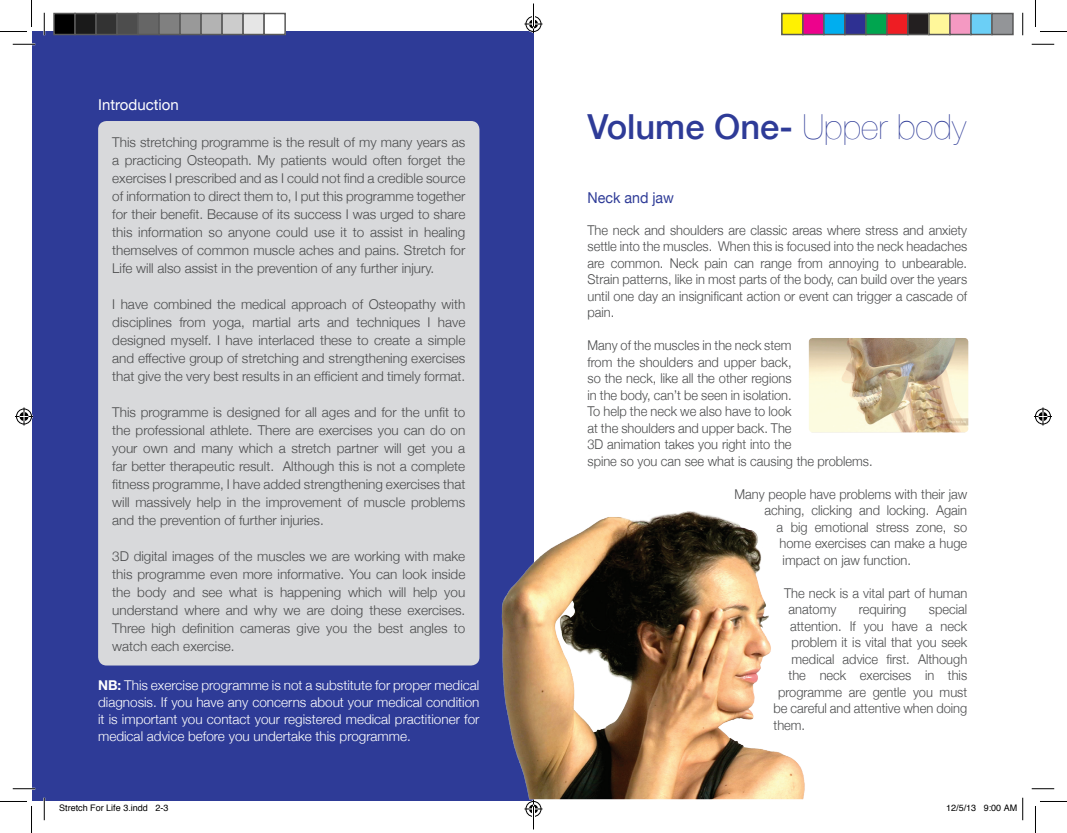
<style>
.page{position:relative;width:1067px;height:833px;background:#fff}
.page>*{position:absolute;margin:0;border:0;box-sizing:border-box;transform-origin:0 0}
.t1{font:500 34.5px "Helvetica Neue";color:#2e3b97}
.t2{font:15px "Helvetica Neue";color:#fff}
.t3{font:15px "Helvetica Neue";color:#2e3b97;scale:.95 1}
.t4{font:300 13.5px/18px "Helvetica Neue";color:#4b4c4d;text-align:justify}
.t5{font:300 13.5px/16.5px "Helvetica Neue";color:#4b4c4d;scale:.95 1}
.t6{font:300 13.5px/17.2px "Helvetica Neue";color:#fff;text-align:justify}
.t7{font:9px "Helvetica";color:#000}
.s1{font-weight:700}
.s2{font-weight:200}
</style>
<div class="page">
<div style="left:32px;top:32px;width:501px;height:769px;background:#2e3b97"></div>
<div style="left:98px;top:121px;width:381px;height:544px;background:#d8d9db;border-radius:9px"></div>
<img style="left:457px;top:510px;width:348px;height:290px">
<img style="left:808px;top:338px;width:160px;height:94px">
<hr style="left:13px;top:43px;width:22px;height:2px;background:#fff">
<hr style="left:13px;top:787px;width:22px;height:2px;background:#fff">
<hr style="left:43px;top:13px;width:2px;height:22px;background:#fff">
<hr style="left:43px;top:797px;width:2px;height:23px;background:#fff">
<svg style="left:13px;top:44px;width:22px;height:1px"></svg>
<svg style="left:1031px;top:44px;width:23px;height:1px"></svg>
<svg style="left:13px;top:788px;width:22px;height:1px"></svg>
<svg style="left:1031px;top:788px;width:23px;height:1px"></svg>
<svg style="left:44px;top:13px;width:1px;height:22px"></svg>
<svg style="left:44px;top:797px;width:1px;height:23px"></svg>
<svg style="left:1022px;top:13px;width:1px;height:22px"></svg>
<svg style="left:0;top:0;width:32px;height:32px"></svg>
<svg style="left:0;top:801px;width:32px;height:32px"></svg>
<svg style="left:1035px;top:0;width:31px;height:32px"></svg>
<svg style="left:1035px;top:801px;width:31px;height:32px"></svg>
<svg style="left:15px;top:407px;width:18px;height:18px"></svg>
<svg style="left:1034px;top:407px;width:17px;height:18px"></svg>
<div style="left:54px;top:14px;width:21px;height:21px;background:#000"></div>
<div style="left:53px;top:13px;width:23px;height:22px;border:2px solid #595959"></div>
<div style="left:75px;top:14px;width:21px;height:21px;background:#1a1a1a"></div>
<div style="left:74px;top:13px;width:23px;height:22px;border:2px solid #595959"></div>
<div style="left:96px;top:14px;width:21px;height:21px;background:#333"></div>
<div style="left:95px;top:13px;width:23px;height:22px;border:2px solid #595959"></div>
<div style="left:117px;top:14px;width:21px;height:21px;background:#4d4d4d"></div>
<div style="left:116px;top:13px;width:23px;height:22px;border:2px solid #595959"></div>
<div style="left:138px;top:14px;width:21px;height:21px;background:#666"></div>
<div style="left:137px;top:13px;width:23px;height:22px;border:2px solid #595959"></div>
<div style="left:159px;top:14px;width:21px;height:21px;background:#808080"></div>
<div style="left:158px;top:13px;width:23px;height:22px;border:2px solid #595959"></div>
<div style="left:180px;top:14px;width:21px;height:21px;background:#999"></div>
<div style="left:179px;top:13px;width:23px;height:22px;border:2px solid #595959"></div>
<div style="left:201px;top:14px;width:21px;height:21px;background:#b3b3b3"></div>
<div style="left:200px;top:13px;width:23px;height:22px;border:2px solid #595959"></div>
<div style="left:222px;top:14px;width:21px;height:21px;background:#ccc"></div>
<div style="left:221px;top:13px;width:23px;height:22px;border:2px solid #595959"></div>
<div style="left:243px;top:14px;width:21px;height:21px;background:#e6e6e6"></div>
<div style="left:242px;top:13px;width:23px;height:22px;border:2px solid #595959"></div>
<div style="left:263px;top:13px;width:23px;height:22px;border:2px solid #595959"></div>
<div style="left:781px;top:14px;width:21px;height:21px;background:#fff101"></div>
<div style="left:781px;top:13px;width:22px;height:22px;border:2px solid #595959"></div>
<div style="left:802px;top:14px;width:21px;height:21px;background:#ed028c"></div>
<div style="left:802px;top:13px;width:22px;height:22px;border:2px solid #595959"></div>
<div style="left:823px;top:14px;width:21px;height:21px;background:#00aeef"></div>
<div style="left:823px;top:13px;width:22px;height:22px;border:2px solid #595959"></div>
<div style="left:844px;top:14px;width:21px;height:21px;background:#2e3092"></div>
<div style="left:844px;top:13px;width:22px;height:22px;border:2px solid #595959"></div>
<div style="left:865px;top:14px;width:21px;height:21px;background:#00a54f"></div>
<div style="left:865px;top:13px;width:22px;height:22px;border:2px solid #595959"></div>
<div style="left:886px;top:14px;width:21px;height:21px;background:#ee1d23"></div>
<div style="left:886px;top:13px;width:22px;height:22px;border:2px solid #595959"></div>
<div style="left:907px;top:14px;width:21px;height:21px;background:#231f20"></div>
<div style="left:907px;top:13px;width:22px;height:22px;border:2px solid #595959"></div>
<div style="left:928px;top:14px;width:21px;height:21px;background:#fff79a"></div>
<div style="left:928px;top:13px;width:22px;height:22px;border:2px solid #595959"></div>
<div style="left:949px;top:14px;width:21px;height:21px;background:#f499c2"></div>
<div style="left:949px;top:13px;width:22px;height:22px;border:2px solid #595959"></div>
<div style="left:970px;top:14px;width:21px;height:21px;background:#6bcff6"></div>
<div style="left:970px;top:13px;width:22px;height:22px;border:2px solid #595959"></div>
<div style="left:991px;top:14px;width:21px;height:21px;background:#939598"></div>
<div style="left:991px;top:13px;width:22px;height:22px;border:2px solid #595959"></div>
<svg style="left:1022px;top:797px;width:1px;height:23px"></svg>
<svg style="left:524px;top:4px;width:18px;height:29px"></svg>
<svg style="left:524px;top:800px;width:18px;height:29px"></svg>
<p class="t2" style="left:98px;top:93px;width:82px">Introduction</p>
<p class="t4" style="left:112px;top:132px;width:354px">This stretching programme is the result of my many years as a practicing Osteopath. My patients would often forget the exercises I prescribed and as I could not find a credible source of information to direct them to, I put this programme together for their benefit. Because of its success I was urged to share this information so anyone could use it to assist in healing themselves of common muscle aches and pains. Stretch for Life will also assist in the prevention of any further injury.</p>
<p class="t4" style="left:112px;top:294px;width:354px">I have combined the medical approach of Osteopathy with disciplines from yoga, martial arts and techniques I have designed myself. I have interlaced these to create a simple and effective group of stretching and strengthening exercises that give the very best results in an efficient and timely format.</p>
<p class="t4" style="left:112px;top:402px;width:354px">This programme is designed for all ages and for the unfit to the professional athlete. There are exercises you can do on your own and many which a stretch partner will get you a far better therapeutic result. Although this is not a complete fitness programme, I have added strengthening exercises that will massively help in the improvement of muscle problems and the prevention of further injuries.</p>
<p class="t4" style="left:112px;top:546px;width:354px">3D digital images of the muscles we are working with make this programme even more informative. You can look inside the body and see what is happening which will help you understand where and why we are doing these exercises.<br>Three high definition cameras give you the best angles to watch each exercise.</p>
<p class="t6" style="left:98px;top:675px;width:383px"><span class="s1">NB:</span> This exercise programme is not a substitute for proper medical diagnosis. If you have any concerns about your medical condition it is important you contact your registered medical practitioner for medical advice before you undertake this programme.</p>
<h1 class="t1" style="left:587px;top:99px;width:380px">Volume One- <span class="s2">Upper body</span></h1>
<p class="t3" style="left:587px;top:187px;width:93px">Neck and jaw</p>
<p class="t5" style="left:587px;top:221px;width:401px;text-align:justify">The neck and shoulders are classic areas where stress and anxiety settle into the muscles. When this is focused into the neck headaches are common. Neck pain can range from annoying to unbearable.<br>Strain patterns, like in most parts of the body, can build over the years until one day an insignificant action or event can trigger a cascade of pain.</p>
<p class="t5" style="left:587px;top:336px;width:302px">Many of the muscles in the neck stem<br>from the shoulders and upper back,<br>so the neck, like all the other regions<br>in the body, can’t be seen in isolation.<br>To help the neck we also have to look<br>at the shoulders and upper back. The<br>3D animation takes you right into the<br>spine so you can see what is causing the problems.</p>
<p class="t5" style="left:734px;top:485px;width:246px">Many people have problems with their jaw</p>
<p class="t5" style="left:764px;top:501px;width:215px">aching, clicking and locking. Again</p>
<p class="t5" style="left:776px;top:518px;width:202px">a big emotional stress zone, so</p>
<p class="t5" style="left:779px;top:534px;width:199px">home exercises can make a huge</p>
<p class="t5" style="left:782px;top:551px;width:137px">impact on jaw function.</p>
<p class="t5" style="left:788px;top:584px;width:189px;text-indent:-5px">The neck is a vital part of human anatomy</p>
<p class="t5" style="left:858px;top:600px;width:52px">requiring</p>
<p class="t5" style="left:928px;top:600px;width:42px">special</p>
<p class="t5" style="left:790px;top:617px;width:188px">attention. If you have a neck</p>
<p class="t5" style="left:791px;top:633px;width:186px">problem it is vital that you seek</p>
<p class="t5" style="left:791px;top:650px;width:186px">medical advice first. Although</p>
<p class="t5" style="left:788px;top:666px;width:189px">the neck exercises in this</p>
<p class="t5" style="left:778px;top:683px;width:200px">programme are gentle you must</p>
<p class="t5" style="left:773px;top:699px;width:205px">be careful and attentive when doing</p>
<p class="t5" style="left:773px;top:716px;width:35px">them.</p>
<p class="t7" style="left:59px;top:801px;width:111px">Stretch For Life 3.indd 2-3</p>
<p class="t7" style="left:946px;top:801px;width:73px">12/5/13 9:00 AM</p>
</div>
